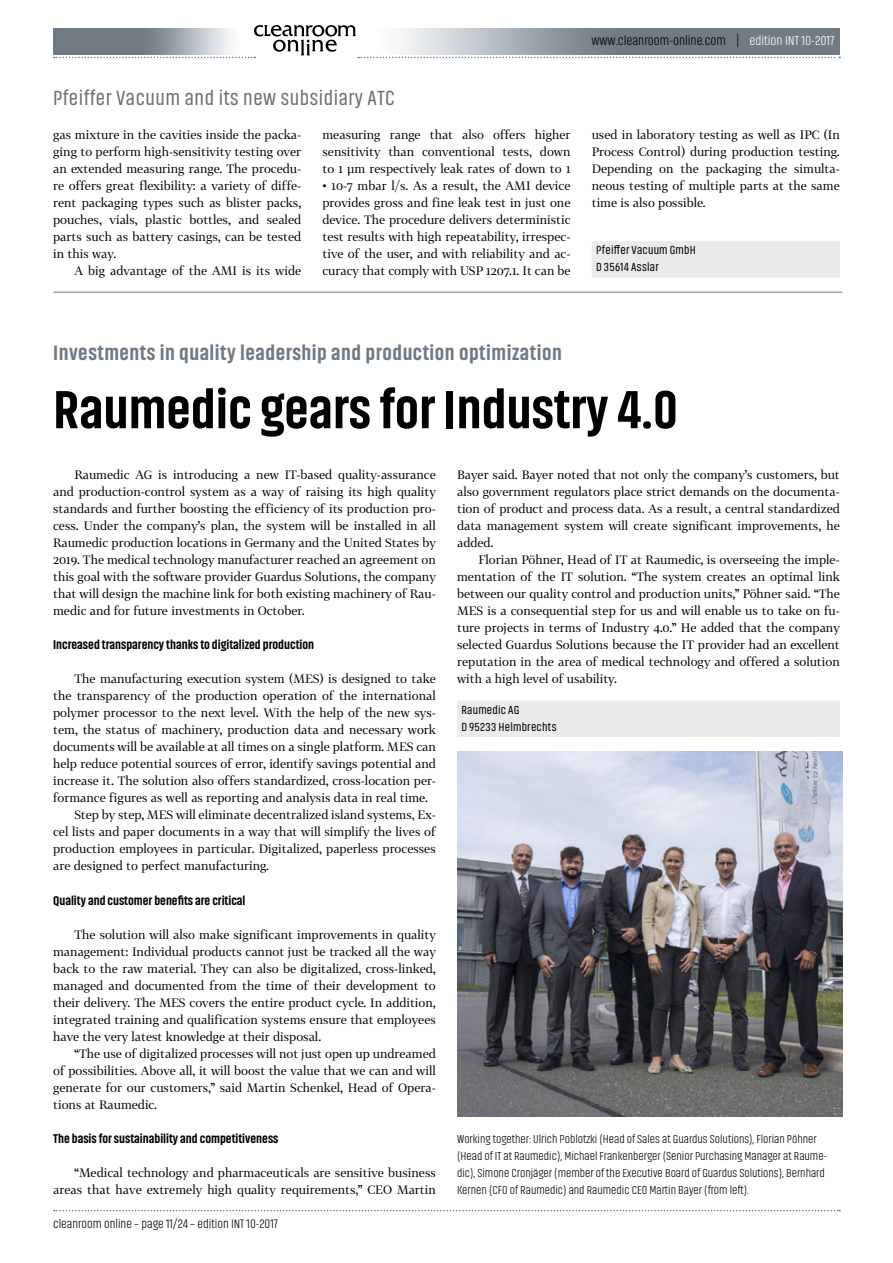
<style>
.page{position:relative;width:893px;height:1263px;background:#fff}
.page>*{position:absolute;margin:0;border:0;box-sizing:border-box;transform-origin:0 0}
.t1{font:800 54px "Akhand";color:#000}
.t2{font:800 21px "Akhand";letter-spacing:.025em;color:#707a83}
.t3{font:21px "Akhand";letter-spacing:.025em;color:#6f6f6e}
.t4{font:300 13.5px "Akhand";color:#000}
.t5{font:800 12.75px "Akhand";color:#000}
.t6{font:300 12.75px "Akhand";color:#000}
.t7{font:12px/17px "Tabac G2";color:#000;text-align:justify}
.t8{font:300 12px/17px "Akhand";color:#000}
.t9{font:12px/17px "Akhand";letter-spacing:.02em;color:#000}
.s1{color:#fff}
</style>
<div class="page">
<svg style="left:54px;top:1210px;width:786px;height:1px"></svg>
<svg style="left:54px;top:25px;width:786px;height:33px"></svg>
<div style="left:592px;top:241px;width:248px;height:20px;background:#e9ebed"></div>
<div style="left:592px;top:258px;width:248px;height:20px;background:#e9ebed"></div>
<img style="left:457px;top:751px;width:385px;height:366px">
<div style="left:457px;top:700px;width:383px;height:20px;background:#e9ebed"></div>
<div style="left:457px;top:717px;width:383px;height:20px;background:#e9ebed"></div>
<hr style="left:53px;top:292px;width:789px;height:1px;background:#707a83">
<h2 class="t3" style="left:53px;top:87px;width:343px">Pfeiffer Vacuum and its new subsidiary ATC</h2>
<p class="t7" style="left:53px;top:126px;width:250px">gas mixture in the cavities inside the packa&shy;ging to perform high-sensitivity testing over an extended measuring range. The procedu&shy;re offers great flexibility: a variety of diffe&shy;rent packaging types such as blister packs, pouches, vials, plastic bottles, and sealed parts such as battery casings, can be tested in this way.</p>
<p class="t7" style="left:74px;top:262px;width:228px">A big advantage of the AMI is its wide</p>
<p class="t7" style="left:322px;top:126px;width:250px">measuring range that also offers higher sensitivity than conventional tests, down to 1 μm respectively leak rates of down to 1</p>
<p class="t7" style="left:322px;top:177px;width:250px">• 10-7 mbar l/s. As a result, the AMI device provides gross and fine leak test in just one device. The procedure delivers deterministic test results with high repeatability, irrespec&shy;tive of the user, and with reliability and ac&shy;curacy that comply with USP 1207.1. It can be</p>
<p class="t4" style="left:591px;top:34px;width:245px">www.cleanroom-online.com | <span class="s1">edition INT 10-2017</span></p>
<p class="t7" style="left:592px;top:126px;width:250px">used in laboratory testing as well as IPC (In Process Control) during production testing.<br>Depending on the packaging the simulta&shy;neous testing of multiple parts at the same time is also possible.</p>
<p class="t9" style="left:596px;top:242px;width:101px">Pfeiffer Vacuum GmbH<br>D 35614 Asslar</p>
<h2 class="t2" style="left:53px;top:342px;width:510px">Investments in quality leadership and production optimization</h2>
<h1 class="t1" style="left:53px;top:381px;width:626px">Raumedic gears for Industry 4.0</h1>
<p class="t7" style="left:53px;top:466px;width:384px;text-indent:21px">Raumedic AG is introducing a new IT-based quality-assurance and production-control system as a way of raising its high quality standards and further boosting the efficiency of its production pro&shy;cess. Under the company’s plan, the system will be installed in all Raumedic production locations in Germany and the United States by 2019. The medical technology manufacturer reached an agreement on this goal with the software provider Guardus Solutions, the company that will design the machine link for both existing machinery of Rau&shy;medic and for future investments in October.</p>
<p class="t5" style="left:53px;top:638px;width:262px">Increased transparency thanks to digitalized production</p>
<p class="t7" style="left:74px;top:670px;width:363px">The manufacturing execution system (MES) is designed to take</p>
<p class="t7" style="left:53px;top:687px;width:384px">the transparency of the production operation of the international</p>
<p class="t7" style="left:53px;top:704px;width:384px">polymer processor to the next level. With the help of the new sys-</p>
<p class="t7" style="left:53px;top:721px;width:384px">tem, the status of machinery, production data and necessary work</p>
<p class="t7" style="left:53px;top:738px;width:384px">documents will be available at all times on a single platform. MES can</p>
<p class="t7" style="left:53px;top:755px;width:384px">help reduce potential sources of error, identify savings potential and</p>
<p class="t7" style="left:53px;top:772px;width:384px">increase it. The solution also offers standardized, cross-location per-</p>
<p class="t7" style="left:53px;top:789px;width:376px">formance figures as well as reporting and analysis data in real time.</p>
<p class="t7" style="left:74px;top:806px;width:363px">Step by step, MES will eliminate decentralized island systems, Ex-</p>
<p class="t7" style="left:53px;top:823px;width:384px">cel lists and paper documents in a way that will simplify the lives of</p>
<p class="t7" style="left:53px;top:840px;width:384px">production employees in particular. Digitalized, paperless processes</p>
<p class="t7" style="left:53px;top:857px;width:217px">are designed to perfect manufacturing.</p>
<p class="t5" style="left:53px;top:893px;width:194px">Quality and customer benefits are critical</p>
<p class="t7" style="left:53px;top:925px;width:384px;text-indent:21px">The solution will also make significant improvements in quality management: Individual products cannot just be tracked all the way back to the raw material. They can also be digitalized, cross-linked, managed and documented from the time of their development to their delivery. The MES covers the entire product cycle. In addition, integrated training and qualification systems ensure that employees have the very latest knowledge at their disposal.</p>
<p class="t7" style="left:53px;top:1044px;width:384px;text-indent:21px">“The use of digitalized processes will not just open up undreamed of possibilities. Above all, it will boost the value that we can and will generate for our customers,” said Martin Schenkel, Head of Opera&shy;tions at Raumedic.</p>
<p class="t5" style="left:53px;top:1131px;width:227px">The basis for sustainability and competitiveness</p>
<p class="t7" style="left:53px;top:1164px;width:384px;text-align:right">“Medical technology and pharmaceuticals are sensitive business areas that have extremely high quality requirements,” CEO Martin</p>
<p class="t6" style="left:53px;top:1217px;width:226px">cleanroom online – page 11/24 – edition INT 10-2017</p>
<p class="t7" style="left:457px;top:466px;width:384px">Bayer said. Bayer noted that not only the company’s customers, but also government regulators place strict demands on the documenta&shy;tion of product and process data. As a result, a central standardized data management system will create significant improvements, he added.</p>
<p class="t7" style="left:457px;top:551px;width:384px;text-indent:21px">Florian Pöhner, Head of IT at Raumedic, is overseeing the imple&shy;mentation of the IT solution. “The system creates an optimal link between our quality control and production units,” Pöhner said. “The MES is a consequential step for us and will enable us to take on fu&shy;ture projects in terms of Industry 4.0.” He added that the company selected Guardus Solutions because the IT provider had an excellent reputation in the area of medical technology and offered a solution with a high level of usability.</p>
<p class="t9" style="left:461px;top:701px;width:97px">Raumedic AG<br>D 95233 Helmbrechts</p>
<p class="t8" style="left:457px;top:1130px;width:371px">Working together: Ulrich Poblotzki (Head of Sales at Guardus Solutions), Florian Pöhner (Head of IT at Raumedic), Michael Frankenberger (Senior Purchasing Manager at Raume&shy;dic), Simone Cronjäger (member of the Executive Board of Guardus Solutions), Bernhard Kernen (CFO of Raumedic) and Raumedic CEO Martin Bayer (from left).</p>
</div>
